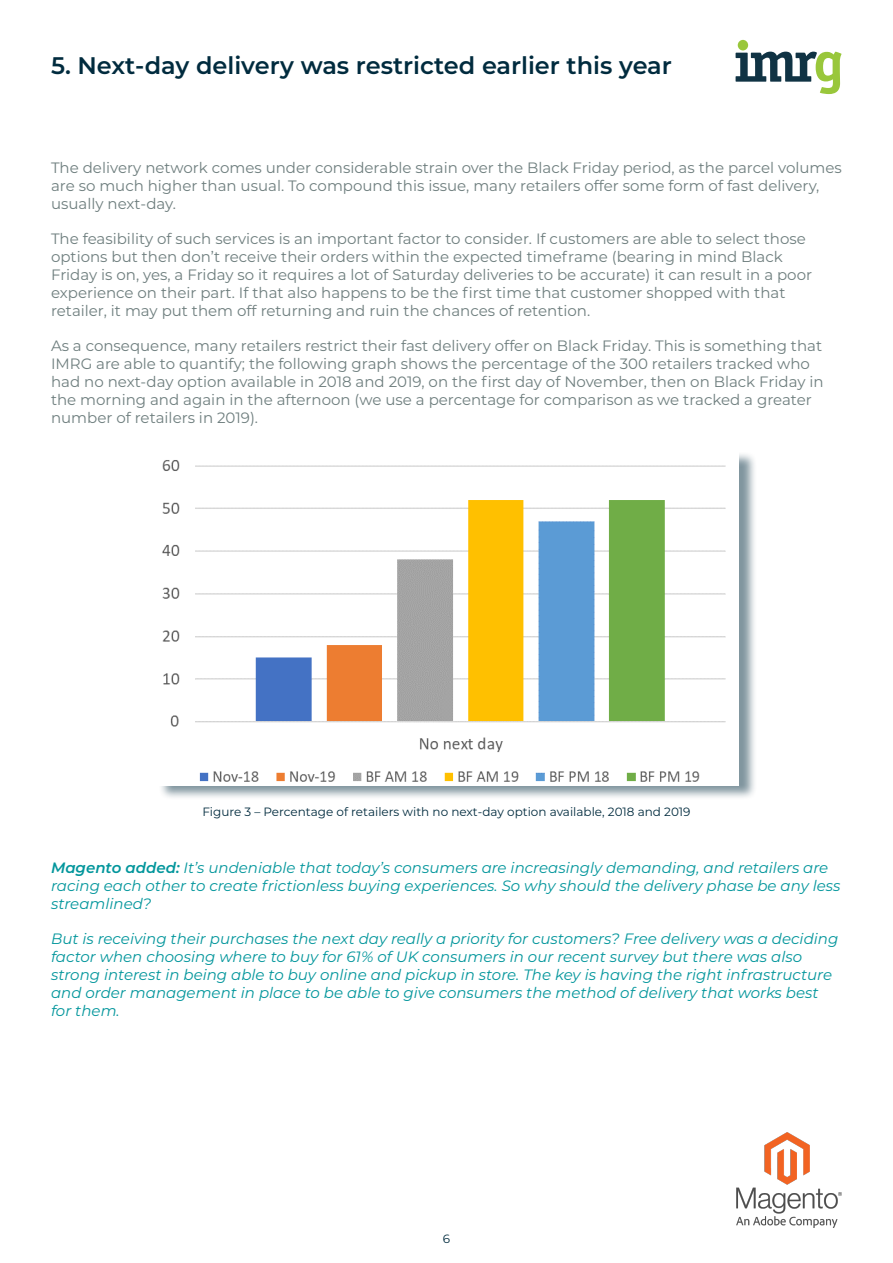
<style>
.page{position:relative;width:893px;height:1263px;background:#fff}
.page>*{position:absolute;margin:0;border:0;box-sizing:border-box;transform-origin:0 0}
.t1{font:600 24px "Montserrat";color:#002b3e}
.t2{font:15px/18px "Montserrat";color:#6e7e7e}
.t3{font:italic 15px/18px "Montserrat";color:#03969c}
.t4{font:12px "Montserrat";color:#002b3e}
.s1{font-weight:600}
</style>
<div class="page">
<div style="left:738px;top:40px;width:10px;height:10px;background:#99c73b;border-radius:50%"></div>
<svg style="left:736px;top:52px;width:105px;height:42px"></svg>
<img style="left:737px;top:1132px;width:105px;height:95px">
<div style="left:158px;top:451px;width:599px;height:349px;background:#002b3e;opacity:.5"></div>
<img style="left:158px;top:453px;width:580px;height:333px">
<p class="t1" style="left:51px;top:49px;width:622px">5. Next-day delivery was restricted earlier this year</p>
<p class="t2" style="left:51px;top:158px;width:792px">The delivery network comes under considerable strain over the Black Friday period, as the parcel volumes are so much higher than usual. To compound this issue, many retailers offer some form of fast delivery, usually next-day.</p>
<p class="t2" style="left:51px;top:229px;width:763px">The feasibility of such services is an important factor to consider. If customers are able to select those options but then don’t receive their orders within the expected timeframe (bearing in mind Black Friday is on, yes, a Friday so it requires a lot of Saturday deliveries to be accurate) it can result in a poor experience on their part. If that also happens to be the first time that customer shopped with that retailer, it may put them off returning and ruin the chances of retention.</p>
<p class="t2" style="left:51px;top:336px;width:774px">As a consequence, many retailers restrict their fast delivery offer on Black Friday. This is something that IMRG are able to quantify; the following graph shows the percentage of the 300 retailers tracked who had no next-day option available in 2018 and 2019, on the first day of November, then on Black Friday in the morning and again in the afternoon (we use a percentage for comparison as we tracked a greater number of retailers in 2019).</p>
<p class="t4" style="left:202px;top:803px;width:490px">Figure 3 – Percentage of retailers with no next-day option available, 2018 and 2019</p>
<p class="t3" style="left:51px;top:858px;width:791px"><span class="s1">Magento added:</span> It’s undeniable that today’s consumers are increasingly demanding, and retailers are racing each other to create frictionless buying experiences. So why should the delivery phase be any less streamlined?</p>
<p class="t3" style="left:51px;top:929px;width:789px">But is receiving their purchases the next day really a priority for customers? Free delivery was a deciding factor when choosing where to buy for 61% of UK consumers in our recent survey but there was also strong interest in being able to buy online and pickup in store. The key is having the right infrastructure and order management in place to be able to give consumers the method of delivery that works best for them.</p>
<p class="t4" style="left:443px;top:1231px;width:9px">6</p>
</div>
